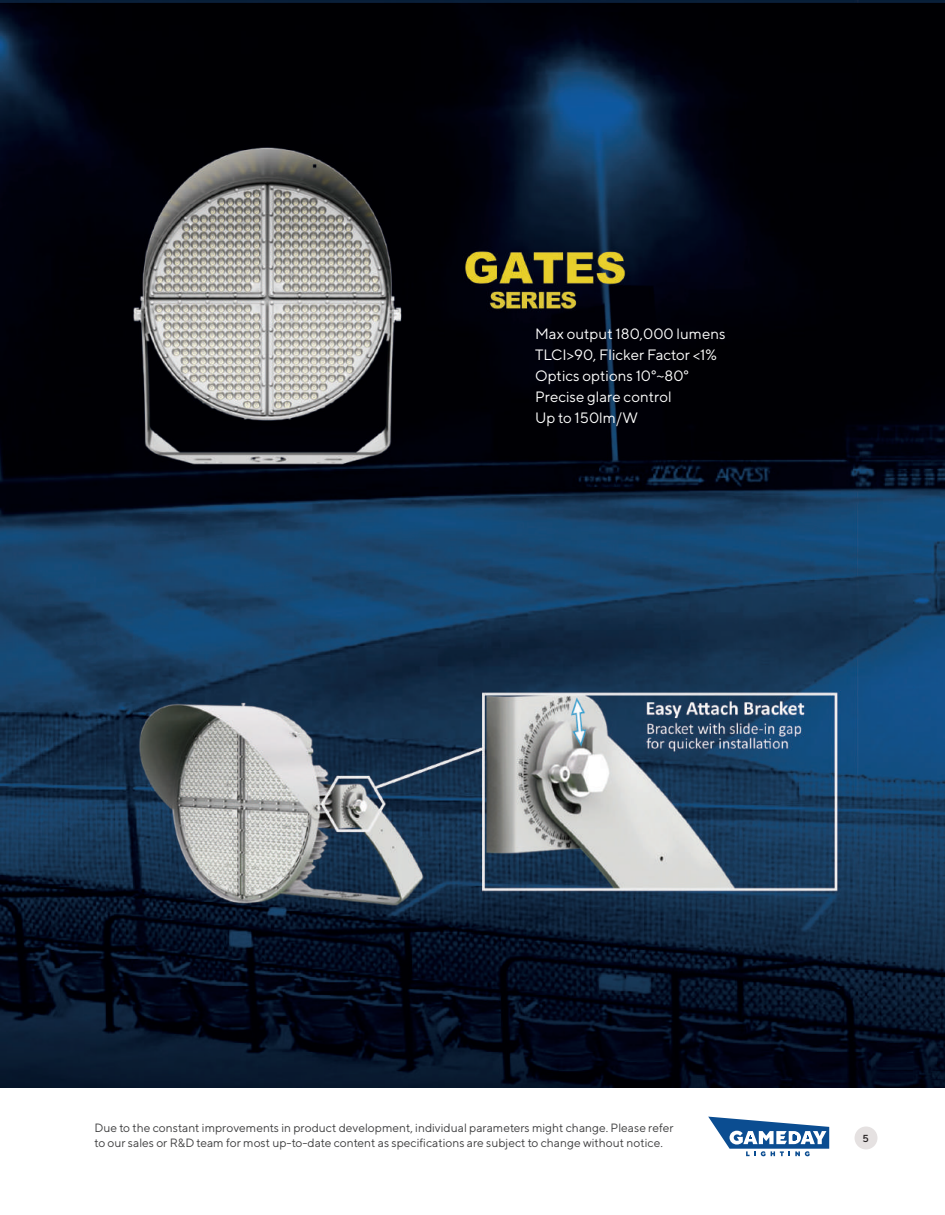
<style>
.page{position:relative;width:945px;height:1215px;background:#fff}
.page>*{position:absolute;margin:0;border:0;box-sizing:border-box;transform-origin:0 0}
.t1{font:15px/21px "TT Norms";color:#fff}
.t2{font:12px/15px "TT Norms";color:#3e3e3f}
.t3{font:500 10.2px "TT Norms";color:#231f20}
</style>
<div class="page">
<img style="left:0;top:0;width:945px;height:1087px">
<div style="left:855px;top:1126px;width:22px;height:23px;background:#e5e1e1;border-radius:50%"></div>
<svg style="left:708px;top:1117px;width:121px;height:39px"></svg>
<p class="t1" style="left:535px;top:323px;width:192px">Max output 180,000 lumens<br>TLCI&gt;90, Flicker Factor &lt;1%<br>Optics options 10°~80°<br>Precise glare control<br>Up to 150lm/W</p>
<p class="t2" style="left:94px;top:1120px;width:581px">Due to the constant improvements in product development, individual parameters might change. Please refer to our sales or R&amp;D team for most up-to-date content as specifications are subject to change without notice.</p>
<p class="t3" style="left:863px;top:1132px;width:8px">5</p>
</div>
